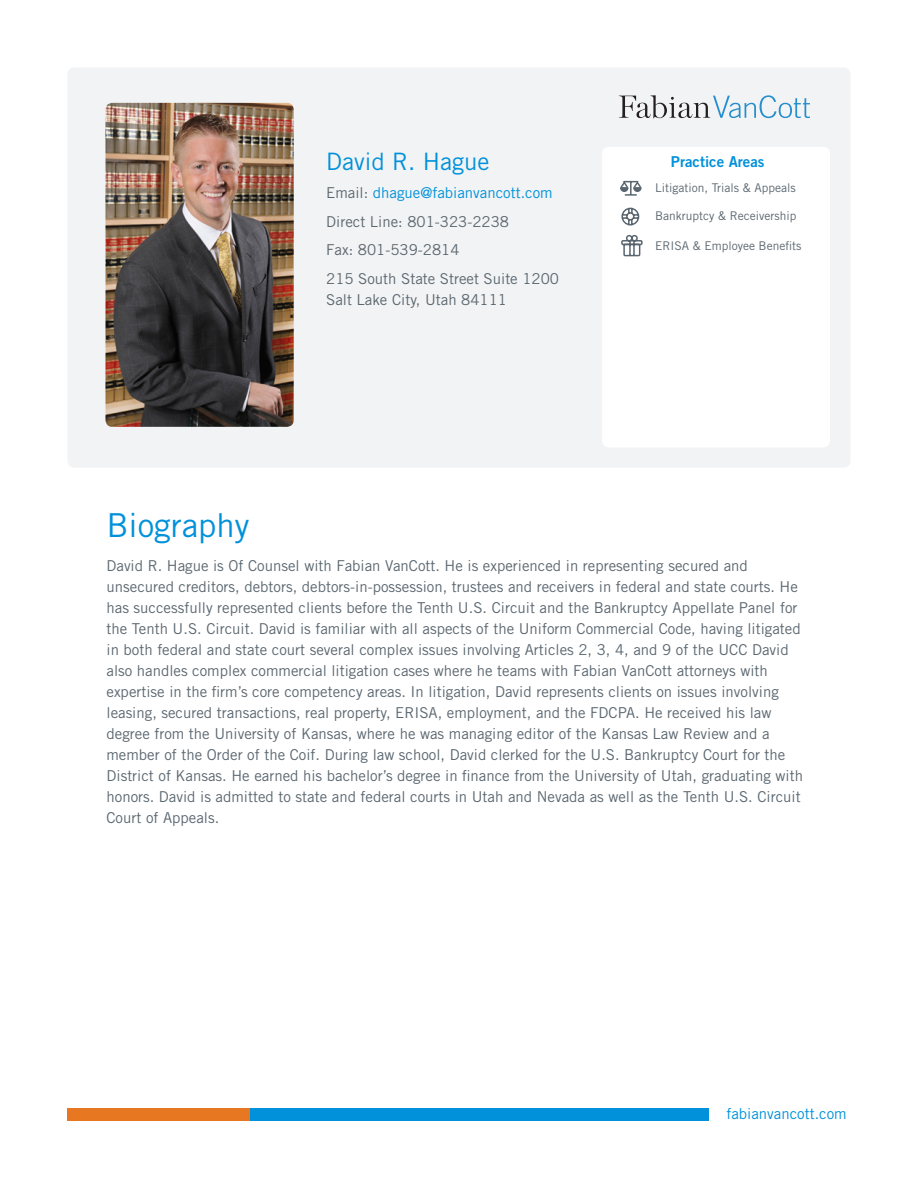
<style>
.page{position:relative;width:918px;height:1188px;background:#fff}
.page>*{position:absolute;margin:0;border:0;box-sizing:border-box;transform-origin:0 0}
.Blue_Header{font:33px "Trade Gothic LT Std";color:#0091da}
.t1{font:24px "Trade Gothic LT Std";color:#0091da}
.body{font:15px/21px "Trade Gothic LT Std";color:#5b6770}
.t2{font:15px "Trade Gothic LT Std";color:#0091da}
.t3{font:15px "Trade Gothic LT Std Bd 2";color:#0091da}
.t4{font:12px "Trade Gothic LT Std";color:#5b6770}
.s1{color:#5b6770}
</style>
<div class="page">
<div style="left:68px;top:68px;width:782px;height:400px;background:#f2f3f4;border-radius:7px"></div>
<div style="left:602px;top:147px;width:228px;height:300px;background:#fff;border-radius:7px"></div>
<img style="left:105px;top:103px;width:189px;height:324px">
<svg style="left:619px;top:95px;width:191px;height:24px"></svg>
<div style="left:128px;top:1108px;width:580px;height:12px;background:#0091da"></div>
<div style="left:68px;top:1108px;width:182px;height:12px;background:#e87722"></div>
<svg style="left:620px;top:180px;width:22px;height:16px"></svg>
<svg style="left:621px;top:207px;width:19px;height:19px"></svg>
<svg style="left:621px;top:234px;width:22px;height:23px"></svg>
<p class="t1" style="left:326px;top:147px;width:165px">David R. Hague</p>
<p class="t2" style="left:326px;top:184px;width:228px"><span class="s1">Email:</span> dhague@fabianvancott.com</p>
<p class="body" style="left:326px;top:211px;width:184px">Direct Line: 801-323-2238</p>
<p class="body" style="left:326px;top:239px;width:135px">Fax: 801-539-2814</p>
<p class="body" style="left:326px;top:268px;width:234px">215 South State Street Suite 1200</p>
<p class="body" style="left:326px;top:289px;width:182px">Salt Lake City, Utah 84111</p>
<p class="t3" style="left:671px;top:153px;width:95px">Practice Areas</p>
<p class="t4" style="left:655px;top:180px;width:142px">Litigation, Trials &amp; Appeals</p>
<p class="t4" style="left:655px;top:209px;width:143px">Bankruptcy &amp; Receivership</p>
<p class="t4" style="left:655px;top:239px;width:148px">ERISA &amp; Employee Benefits</p>
<p class="Blue_Header" style="left:106px;top:505px;width:145px">Biography</p>
<p class="body" style="left:106px;top:555px;width:698px">David R. Hague is Of Counsel with Fabian VanCott. He is experienced in representing secured and unsecured creditors, debtors, debtors-in-possession, trustees and receivers in federal and state courts. He has successfully represented clients before the Tenth U.S. Circuit and the Bankruptcy Appellate Panel for the Tenth U.S. Circuit. David is familiar with all aspects of the Uniform Commercial Code, having litigated in both federal and state court several complex issues involving Articles 2, 3, 4, and 9 of the UCC David also handles complex commercial litigation cases where he teams with Fabian VanCott attorneys with expertise in the firm’s core competency areas. In litigation, David represents clients on issues involving leasing, secured transactions, real property, ERISA, employment, and the FDCPA. He received his law degree from the University of Kansas, where he was managing editor of the Kansas Law Review and a member of the Order of the Coif. During law school, David clerked for the U.S. Bankruptcy Court for the District of Kansas. He earned his bachelor’s degree in finance from the University of Utah, graduating with honors. David is admitted to state and federal courts in Utah and Nevada as well as the Tenth U.S. Circuit Court of Appeals.</p>
<p class="t2" style="left:726px;top:1104px;width:122px">fabianvancott.com</p>
</div>
